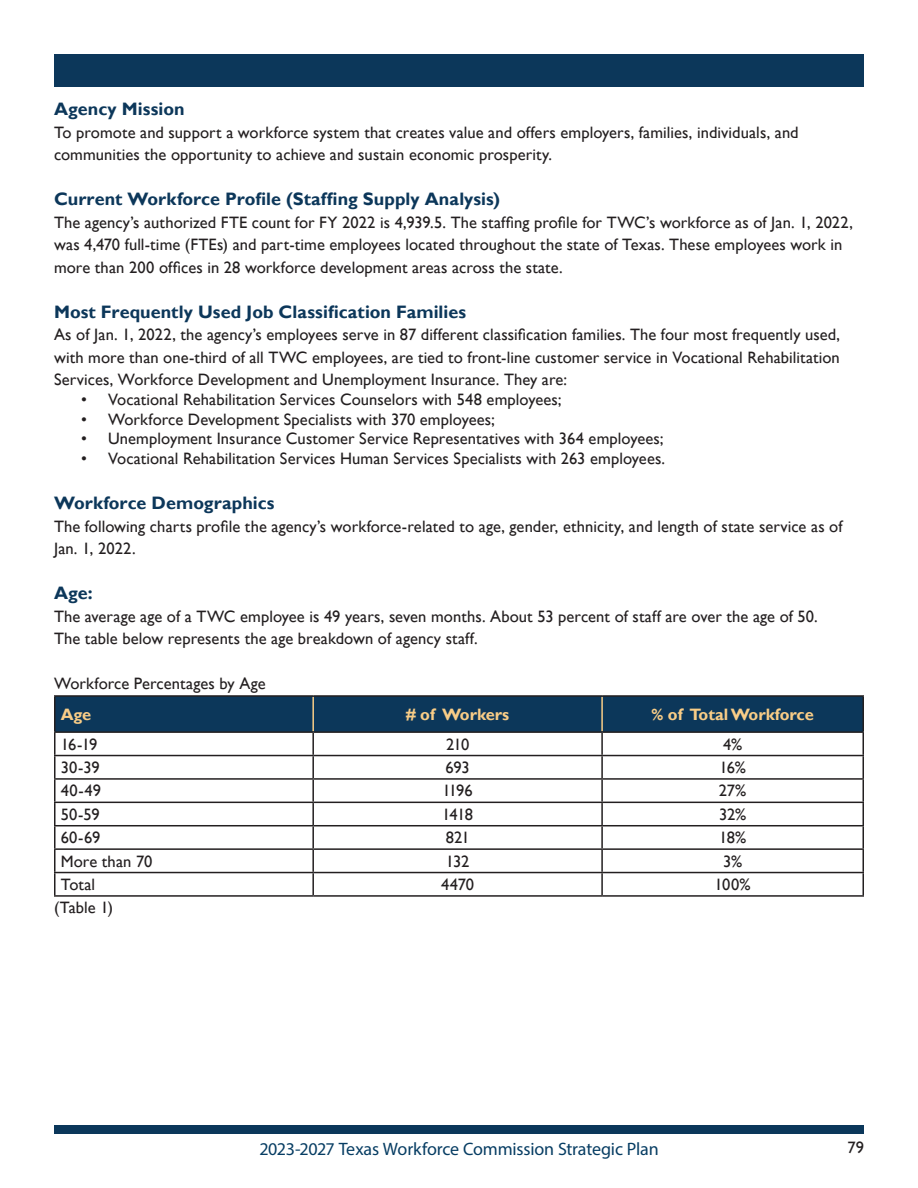
<style>
.page{position:relative;width:918px;height:1188px;background:#fff}
.page>*{position:absolute;margin:0;border:0;box-sizing:border-box;transform-origin:0 0}
._12pt_SubHead_Blue{font:700 18px "Gill Sans";letter-spacing:.005em;color:#0c375a}
.t1{font:18px "Myriad Pro";letter-spacing:-.01em;color:#073d63}
._11pt_Body_Text{font:16.5px/22.5px "Gill Sans";letter-spacing:.005em;color:#231f20}
.Table_Headers{font:700 16.5px "Gill Sans";color:#f9cd87}
</style>
<div class="page">
<div style="left:54px;top:54px;width:810px;height:33px;background:#0c375a"></div>
<div style="left:54px;top:1125px;width:810px;height:9px;background:#0b375a"></div>
<div style="left:56px;top:697px;width:806px;height:34px;background:#0c375a"></div>
<hr style="left:54px;top:733px;width:2px;height:22px;background:#231f20">
<hr style="left:312px;top:733px;width:2px;height:22px;background:#231f20">
<hr style="left:601px;top:733px;width:2px;height:22px;background:#231f20">
<hr style="left:862px;top:733px;width:2px;height:22px;background:#231f20">
<hr style="left:54px;top:755px;width:259px;height:1px;background:#231f20">
<hr style="left:54px;top:756px;width:2px;height:22px;background:#231f20">
<hr style="left:313px;top:755px;width:289px;height:1px;background:#231f20">
<hr style="left:312px;top:756px;width:2px;height:22px;background:#231f20">
<hr style="left:602px;top:755px;width:262px;height:1px;background:#231f20">
<hr style="left:601px;top:756px;width:2px;height:22px;background:#231f20">
<hr style="left:862px;top:756px;width:2px;height:22px;background:#231f20">
<hr style="left:54px;top:778px;width:259px;height:2px;background:#231f20">
<hr style="left:54px;top:780px;width:2px;height:22px;background:#231f20">
<hr style="left:313px;top:778px;width:289px;height:2px;background:#231f20">
<hr style="left:312px;top:780px;width:2px;height:22px;background:#231f20">
<hr style="left:602px;top:778px;width:262px;height:2px;background:#231f20">
<hr style="left:601px;top:780px;width:2px;height:22px;background:#231f20">
<hr style="left:862px;top:780px;width:2px;height:22px;background:#231f20">
<hr style="left:54px;top:802px;width:259px;height:1px;background:#231f20">
<hr style="left:54px;top:803px;width:2px;height:22px;background:#231f20">
<hr style="left:313px;top:802px;width:289px;height:1px;background:#231f20">
<hr style="left:312px;top:803px;width:2px;height:22px;background:#231f20">
<hr style="left:602px;top:802px;width:262px;height:1px;background:#231f20">
<hr style="left:601px;top:803px;width:2px;height:22px;background:#231f20">
<hr style="left:862px;top:803px;width:2px;height:22px;background:#231f20">
<hr style="left:54px;top:825px;width:259px;height:1px;background:#231f20">
<hr style="left:54px;top:826px;width:2px;height:22px;background:#231f20">
<hr style="left:313px;top:825px;width:289px;height:1px;background:#231f20">
<hr style="left:312px;top:826px;width:2px;height:22px;background:#231f20">
<hr style="left:602px;top:825px;width:262px;height:1px;background:#231f20">
<hr style="left:601px;top:826px;width:2px;height:22px;background:#231f20">
<hr style="left:862px;top:826px;width:2px;height:22px;background:#231f20">
<hr style="left:54px;top:848px;width:259px;height:2px;background:#231f20">
<hr style="left:54px;top:850px;width:2px;height:22px;background:#231f20">
<hr style="left:313px;top:848px;width:289px;height:2px;background:#231f20">
<hr style="left:312px;top:850px;width:2px;height:22px;background:#231f20">
<hr style="left:602px;top:848px;width:262px;height:2px;background:#231f20">
<hr style="left:601px;top:850px;width:2px;height:22px;background:#231f20">
<hr style="left:862px;top:850px;width:2px;height:22px;background:#231f20">
<hr style="left:54px;top:872px;width:259px;height:1px;background:#231f20">
<hr style="left:54px;top:873px;width:2px;height:22px;background:#231f20">
<hr style="left:313px;top:872px;width:289px;height:1px;background:#231f20">
<hr style="left:312px;top:873px;width:2px;height:22px;background:#231f20">
<hr style="left:602px;top:872px;width:262px;height:1px;background:#231f20">
<hr style="left:601px;top:873px;width:2px;height:22px;background:#231f20">
<hr style="left:862px;top:873px;width:2px;height:22px;background:#231f20">
<hr style="left:54px;top:895px;width:259px;height:2px;background:#231f20">
<hr style="left:313px;top:895px;width:289px;height:2px;background:#231f20">
<hr style="left:602px;top:895px;width:262px;height:2px;background:#231f20">
<hr style="left:312px;top:697px;width:2px;height:34px;background:#f9cd87">
<hr style="left:601px;top:697px;width:2px;height:34px;background:#f9cd87">
<hr style="left:54px;top:695px;width:259px;height:2px;background:#231f20">
<hr style="left:54px;top:697px;width:2px;height:34px;background:#231f20">
<hr style="left:313px;top:695px;width:289px;height:2px;background:#231f20">
<hr style="left:602px;top:695px;width:262px;height:2px;background:#231f20">
<hr style="left:862px;top:697px;width:2px;height:34px;background:#231f20">
<hr style="left:54px;top:731px;width:259px;height:2px;background:#231f20">
<hr style="left:313px;top:731px;width:289px;height:2px;background:#231f20">
<hr style="left:602px;top:731px;width:262px;height:2px;background:#231f20">
<h3 class="_12pt_SubHead_Blue" style="left:54px;top:98px;width:132px">Agency Mission</h3>
<p class="_11pt_Body_Text" style="left:54px;top:121px;width:746px">To promote and support a workforce system that creates value and offers employers, families, individuals, and communities the opportunity to achieve and sustain economic prosperity.</p>
<h3 class="_12pt_SubHead_Blue" style="left:54px;top:188px;width:448px">Current Workforce Profile (Staffing Supply Analysis)</h3>
<p class="_11pt_Body_Text" style="left:54px;top:211px;width:801px">The agency’s authorized FTE count for FY 2022 is 4,939.5. The staffing profile for TWC’s workforce as of Jan. 1, 2022, was 4,470 full-time (FTEs) and part-time employees located throughout the state of Texas. These employees work in more than 200 offices in 28 workforce development areas across the state.</p>
<h3 class="_12pt_SubHead_Blue" style="left:54px;top:301px;width:414px">Most Frequently Used Job Classification Families</h3>
<p class="_11pt_Body_Text" style="left:54px;top:324px;width:788px;text-align:justify">As of Jan. 1, 2022, the agency’s employees serve in 87 different classification families. The four most frequently used, with more than one-third of all TWC employees, are tied to front-line customer service in Vocational Rehabilitation Services, Workforce Development and Unemployment Insurance. They are:</p>
<p class="_11pt_Body_Text" style="left:81px;top:388px;width:482px">• Vocational Rehabilitation Services Counselors with 548 employees;</p>
<p class="_11pt_Body_Text" style="left:81px;top:408px;width:415px">• Workforce Development Specialists with 370 employees;</p>
<p class="_11pt_Body_Text" style="left:81px;top:428px;width:584px">• Unemployment Insurance Customer Service Representatives with 364 employees;</p>
<p class="_11pt_Body_Text" style="left:81px;top:448px;width:586px">• Vocational Rehabilitation Services Human Services Specialists with 263 employees.</p>
<h3 class="_12pt_SubHead_Blue" style="left:54px;top:492px;width:222px">Workforce Demographics</h3>
<p class="_11pt_Body_Text" style="left:54px;top:515px;width:790px">The following charts profile the agency’s workforce-related to age, gender, ethnicity, and length of state service as of<br>Jan. 1, 2022.</p>
<h3 class="_12pt_SubHead_Blue" style="left:54px;top:582px;width:40px">Age:</h3>
<p class="_11pt_Body_Text" style="left:54px;top:605px;width:765px">The average age of a TWC employee is 49 years, seven months. About 53 percent of staff are over the age of 50.</p>
<p class="_11pt_Body_Text" style="left:54px;top:628px;width:425px">The table below represents the age breakdown of agency staff.</p>
<p class="_11pt_Body_Text" style="left:54px;top:673px;width:213px">Workforce Percentages by Age</p>
<p class="Table_Headers" style="left:61px;top:704px;width:32px">Age</p>
<p class="Table_Headers" style="left:406px;top:704px;width:105px"># of Workers</p>
<p class="Table_Headers" style="left:651px;top:704px;width:164px">% of Total Workforce</p>
<p class="_11pt_Body_Text" style="left:61px;top:733px;width:38px">16-19</p>
<p class="_11pt_Body_Text" style="left:446px;top:733px;width:25px">210</p>
<p class="_11pt_Body_Text" style="left:723px;top:733px;width:21px">4%</p>
<p class="_11pt_Body_Text" style="left:61px;top:756px;width:41px">30-39</p>
<p class="_11pt_Body_Text" style="left:446px;top:756px;width:26px">693</p>
<p class="_11pt_Body_Text" style="left:719px;top:756px;width:28px">16%</p>
<p class="_11pt_Body_Text" style="left:61px;top:780px;width:42px">40-49</p>
<p class="_11pt_Body_Text" style="left:443px;top:780px;width:32px">1196</p>
<p class="_11pt_Body_Text" style="left:719px;top:780px;width:29px">27%</p>
<p class="_11pt_Body_Text" style="left:61px;top:803px;width:40px">50-59</p>
<p class="_11pt_Body_Text" style="left:442px;top:803px;width:32px">1418</p>
<p class="_11pt_Body_Text" style="left:719px;top:803px;width:29px">32%</p>
<p class="_11pt_Body_Text" style="left:61px;top:827px;width:41px">60-69</p>
<p class="_11pt_Body_Text" style="left:446px;top:827px;width:25px">821</p>
<p class="_11pt_Body_Text" style="left:719px;top:827px;width:29px">18%</p>
<p class="_11pt_Body_Text" style="left:61px;top:850px;width:93px">More than 70</p>
<p class="_11pt_Body_Text" style="left:446px;top:850px;width:25px">132</p>
<p class="_11pt_Body_Text" style="left:723px;top:850px;width:21px">3%</p>
<p class="_11pt_Body_Text" style="left:61px;top:873px;width:36px">Total</p>
<p class="_11pt_Body_Text" style="left:441px;top:873px;width:34px">4470</p>
<p class="_11pt_Body_Text" style="left:715px;top:873px;width:38px">100%</p>
<p class="_11pt_Body_Text" style="left:54px;top:897px;width:61px">(Table 1)</p>
<p class="t1" style="left:259px;top:1138px;width:401px">2023-2027 Texas Workforce Commission Strategic Plan</p>
<p class="_11pt_Body_Text" style="left:848px;top:1136px;width:18px">79</p>
</div>
